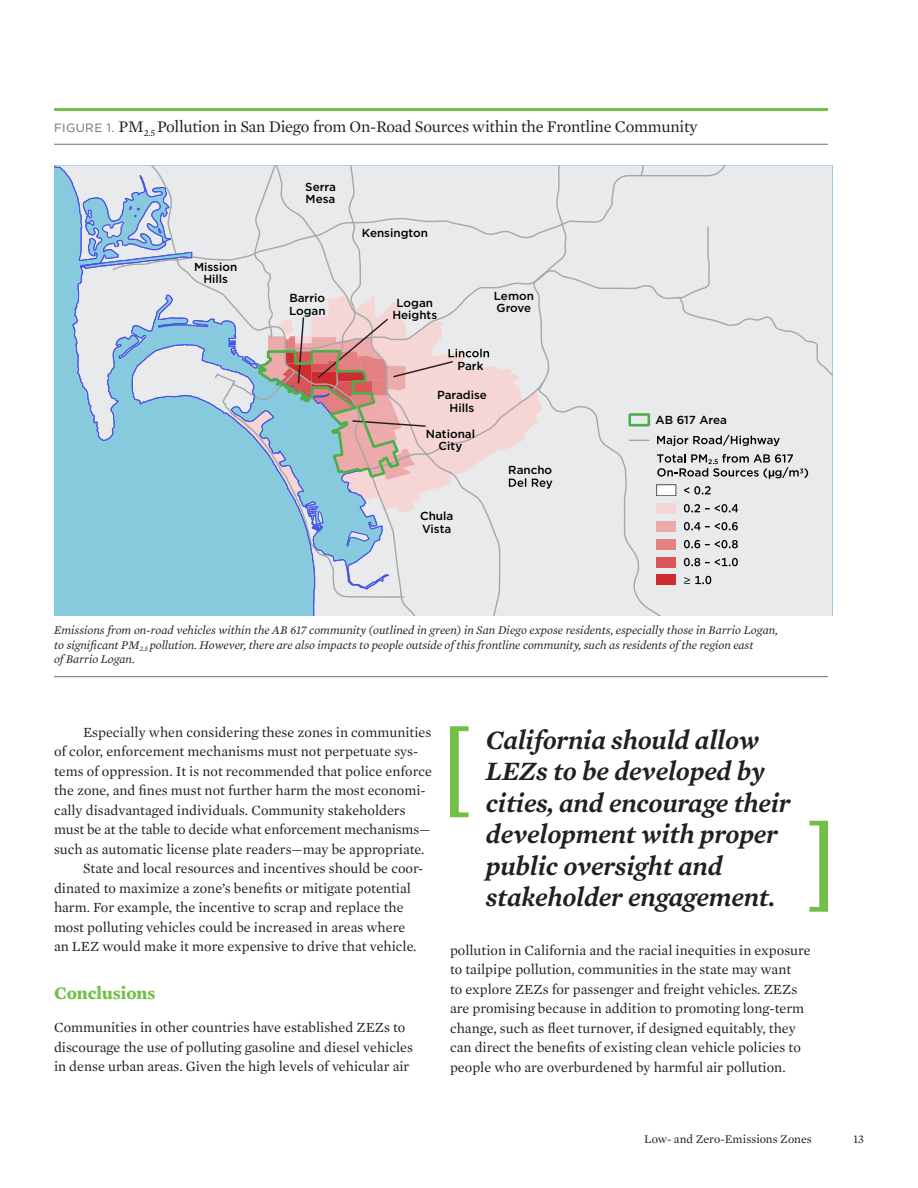
<style>
.page{position:relative;width:918px;height:1188px;background:#fff}
.page>*{position:absolute;margin:0;border:0;box-sizing:border-box;transform-origin:0 0}
.Pull_quote_text{font:italic 600 27px/31.5px "Mercury Text G1";letter-spacing:-.01em;color:#231f20}
.First-level_subhead{font:700 18px "Mercury Text G1";color:#71bf44}
.Figure_table_main_ti{font:16.5px "Mercury Text G1";letter-spacing:-.015em;color:#231f20}
.Body_text_1st___last{font:14.25px/19.5px "Mercury Text G1";color:#231f20}
.t1{font:12.6px "Myriad Pro";color:#000}
.Photo_caption_text_w{font:italic 12px/14.4px "Mercury Text G1";letter-spacing:-.005em;color:#231f20}
.t2{font:12px "Mercury Text G1";color:#231f20}
.t3{font:500 11.7px/12.6px "Gotham";color:#000}
.s1{font-family:"Gotham";font-size:12px;color:#6c6d70}
</style>
<div class="page">
<div style="left:569px;top:166px;width:263px;height:450px;background:#e9eaeb"></div>
<div style="left:657px;top:503px;width:19px;height:11px;background:#f6d5d5"></div>
<div style="left:657px;top:521px;width:19px;height:11px;background:#ecaaab"></div>
<div style="left:657px;top:539px;width:19px;height:11px;background:#e38081"></div>
<div style="left:657px;top:557px;width:19px;height:11px;background:#d95557"></div>
<div style="left:657px;top:574px;width:19px;height:11px;background:#d02b2e"></div>
<svg style="left:684px;top:486px;width:27px;height:9px"></svg>
<svg style="left:684px;top:504px;width:54px;height:8px"></svg>
<svg style="left:684px;top:522px;width:54px;height:8px"></svg>
<svg style="left:684px;top:540px;width:54px;height:8px"></svg>
<svg style="left:684px;top:558px;width:54px;height:8px"></svg>
<svg style="left:695px;top:576px;width:16px;height:8px"></svg>
<svg style="left:630px;top:440px;width:19px;height:1px"></svg>
<svg style="left:657px;top:435px;width:123px;height:11px"></svg>
<div style="left:657px;top:485px;width:19px;height:11px;background:#fff"></div>
<div style="left:628px;top:413px;width:22px;height:14px;border:3px solid #4daf4a"></div>
<svg style="left:54px;top:166px;width:515px;height:450px;background:#c5d5de"></svg>
<svg style="left:657px;top:454px;width:151px;height:25px;background:#b6b7b8"></svg>
<hr style="left:54px;top:676px;width:774px;height:1px;background:#6c6d70">
<hr style="left:54px;top:108px;width:774px;height:3px;background:#71bf44">
<hr style="left:54px;top:144px;width:774px;height:1px;background:#6c6d70">
<svg style="left:450px;top:726px;width:19px;height:92px"></svg>
<svg style="left:809px;top:820px;width:19px;height:92px"></svg>
<p class="Figure_table_main_ti" style="left:54px;top:115px;width:645px"><span class="s1">FIGURE 1.</span> PM<sub>2.5</sub> Pollution in San Diego from On-Road Sources within the Frontline Community</p>
<p class="t3" style="left:194px;top:260px;width:45px;text-align:center">Mission<br>Hills</p>
<p class="t3" style="left:305px;top:180px;width:32px">Serra<br>Mesa</p>
<p class="t3" style="left:289px;top:292px;width:38px">Barrio<br>Logan</p>
<p class="t3" style="left:362px;top:226px;width:68px">Kensington</p>
<p class="t3" style="left:392px;top:296px;width:46px;text-align:center">Logan<br>Heights</p>
<p class="t3" style="left:494px;top:289px;width:42px">Lemon<br>Grove</p>
<p class="t3" style="left:457px;top:359px;width:28px">Park</p>
<p class="t3" style="left:437px;top:389px;width:51px;text-align:center">Paradise<br>Hills</p>
<p class="t3" style="left:426px;top:427px;width:51px;text-align:center">National<br>City</p>
<p class="t3" style="left:420px;top:510px;width:35px">Chula<br>Vista</p>
<p class="t3" style="left:508px;top:464px;width:45px">Rancho</p>
<p class="t3" style="left:656px;top:414px;width:73px">AB 617 Area</p>
<p class="t1" style="left:683px;top:572px;width:9px">≥</p>
<p class="Photo_caption_text_w" style="left:54px;top:622px;width:726px">Emissions from on-road vehicles within the AB 617 community (outlined in green) in San Diego expose residents, especially those in Barrio Logan, to significant PM<sub>2.5</sub> pollution. However, there are also impacts to people outside of this frontline community, such as residents of the region east<br>of Barrio Logan.</p>
<p class="Body_text_1st___last" style="left:54px;top:722px;width:380px;text-indent:29px">Especially when considering these zones in communities of color, enforcement mechanisms must not perpetuate sys&shy;tems of oppression. It is not recommended that police enforce the zone, and fines must not further harm the most economi&shy;cally disadvantaged individuals. Community stakeholders must be at the table to decide what enforcement mechanisms— such as automatic license plate readers—may be appropriate.</p>
<p class="Body_text_1st___last" style="left:54px;top:858px;width:371px;text-indent:29px">State and local resources and incentives should be coor&shy;dinated to maximize a zone’s benefits or mitigate potential harm. For example, the incentive to scrap and replace the most polluting vehicles could be increased in areas where an LEZ would make it more expensive to drive that vehicle.</p>
<p class="First-level_subhead" style="left:54px;top:980px;width:103px">Conclusions</p>
<p class="Body_text_1st___last" style="left:54px;top:1017px;width:360px">Communities in other countries have established ZEZs to discourage the use of polluting gasoline and diesel vehicles in dense urban areas. Given the high levels of vehicular air</p>
<p class="Pull_quote_text" style="left:486px;top:723px;width:306px">California should allow<br>LEZs to be developed by cities, and encourage their development with proper public oversight and stakeholder engagement.</p>
<p class="Body_text_1st___last" style="left:450px;top:940px;width:362px">pollution in California and the racial inequities in exposure to tailpipe pollution, communities in the state may want<br>to explore ZEZs for passenger and freight vehicles. ZEZs are promising because in addition to promoting long-term change, such as fleet turnover, if designed equitably, they can direct the benefits of existing clean vehicle policies to people who are overburdened by harmful air pollution.</p>
<p class="t2" style="left:644px;top:1130px;width:169px">Low- and Zero-Emissions Zones</p>
<p class="t2" style="left:853px;top:1130px;width:12px">13</p>
</div>
